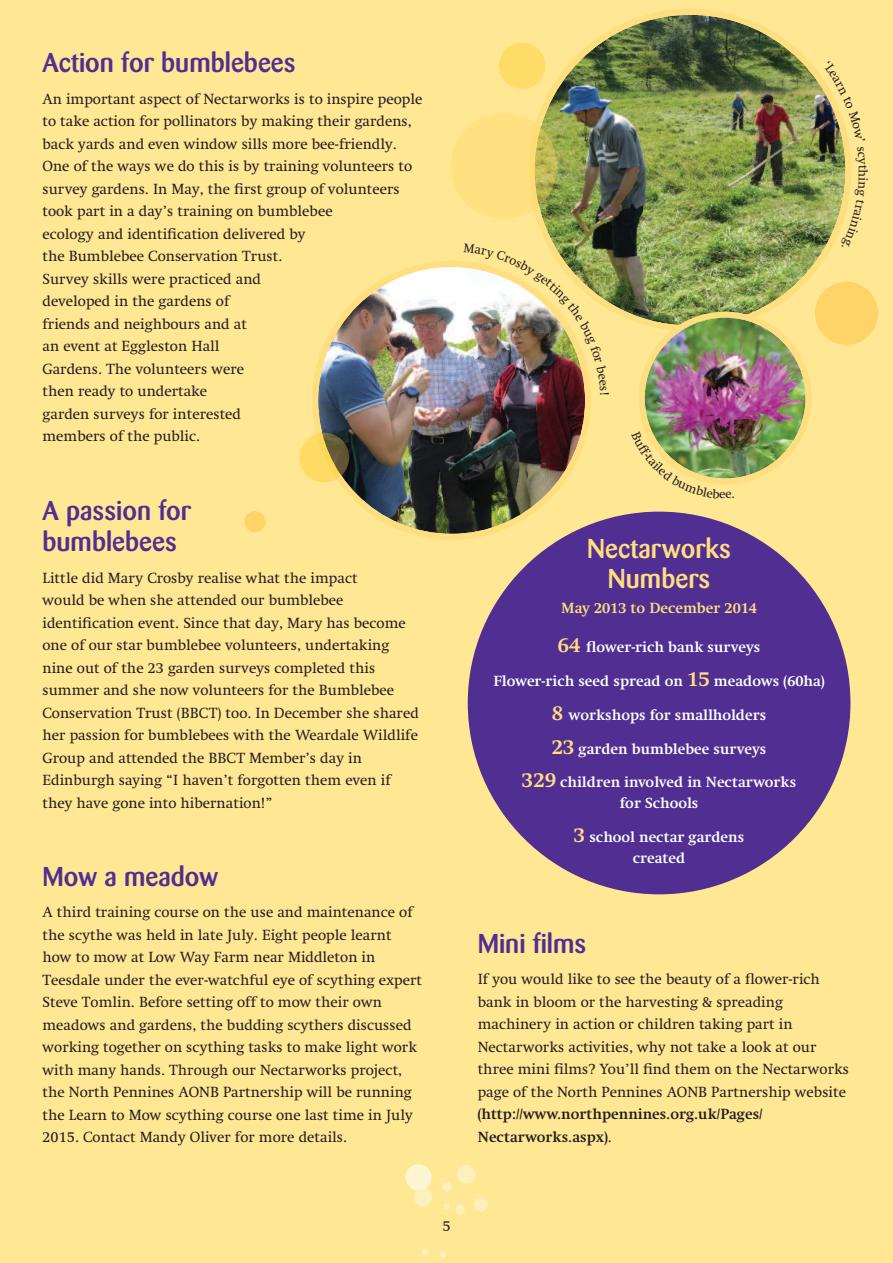
<style>
.page{position:relative;width:893px;height:1263px;background:#ffe794}
.page>*{position:absolute;margin:0;border:0;box-sizing:border-box;transform-origin:0 0}
.t1{font:500 27px/31.5px "Barmeno";color:#502e92}
.t2{font:500 27px/30px "Barmeno";color:#ffde7f;text-align:center}
.t3{font:15px/22.5px "Swift LT Pro";color:#231f20}
.t4{font:700 15px/21px "Swift LT Pro";color:#fff;text-align:center}
.t5{font:700 15px/22.5px "Swift LT Pro";color:#231f20}
.t6{font:700 15px "Swift LT Pro";color:#ffde7f}
.s1{font-size:21px;color:#ffde7f}
.s2{font-weight:400}
</style>
<div class="page">
<svg style="left:440px;top:1251px;width:6px;height:7px"></svg>
<svg style="left:421px;top:1249px;width:7px;height:6px"></svg>
<svg style="left:442px;top:1165px;width:46px;height:49px"></svg>
<svg style="left:405px;top:1164px;width:28px;height:43px"></svg>
<svg style="left:499px;top:43px;width:30px;height:46px"></svg>
<svg style="left:244px;top:511px;width:21px;height:21px"></svg>
<img style="left:529px;top:9px;width:318px;height:311px">
<img style="left:312px;top:261px;width:279px;height:279px">
<svg style="left:451px;top:113px;width:90px;height:106px"></svg>
<img style="left:535px;top:128px;width:22px;height:78px">
<svg style="left:299px;top:433px;width:42px;height:49px"></svg>
<img style="left:322px;top:433px;width:27px;height:43px">
<div style="left:468px;top:512px;width:382px;height:382px;background:#502e92;border-radius:50%"></div>
<img style="left:825px;top:60px;width:26px;height:186px">
<img style="left:463px;top:243px;width:146px;height:151px">
<img style="left:631px;top:282px;width:247px;height:203px">
<h1 class="t1" style="left:43px;top:47px;width:255px">Action for bumblebees</h1>
<p class="t3" style="left:43px;top:89px;width:381px">An important aspect of Nectarworks is to inspire people to take action for pollinators by making their gardens, back yards and even window sills more bee-friendly.<br>One of the ways we do this is by training volunteers to survey gardens. In May, the first group of volunteers took part in a day’s training on bumblebee<br>ecology and identification delivered by<br>the Bumblebee Conservation Trust.<br>Survey skills were practiced and<br>developed in the gardens of<br>friends and neighbours and at<br>an event at Eggleston Hall<br>Gardens. The volunteers were<br>then ready to undertake<br>garden surveys for interested<br>members of the public.</p>
<h1 class="t1" style="left:43px;top:494px;width:150px">A passion for bumblebees</h1>
<p class="t3" style="left:43px;top:568px;width:378px">Little did Mary Crosby realise what the impact<br>would be when she attended our bumblebee identification event. Since that day, Mary has become one of our star bumblebee volunteers, undertaking nine out of the 23 garden surveys completed this summer and she now volunteers for the Bumblebee Conservation Trust (BBCT) too. In December she shared her passion for bumblebees with the Weardale Wildlife Group and attended the BBCT Member’s day in Edinburgh saying “I haven’t forgotten them even if they have gone into hibernation!”</p>
<h1 class="t1" style="left:43px;top:861px;width:177px">Mow a meadow</h1>
<p class="t3" style="left:43px;top:903px;width:381px">A third training course on the use and maintenance of the scythe was held in late July. Eight people learnt how to mow at Low Way Farm near Middleton in Teesdale under the ever-watchful eye of scything expert Steve Tomlin. Before setting off to mow their own meadows and gardens, the budding scythers discussed working together on scything tasks to make light work with many hands. Through our Nectarworks project, the North Pennines AONB Partnership will be running the Learn to Mow scything course one last time in July 2015. Contact Mandy Oliver for more details.</p>
<h1 class="t2" style="left:587px;top:533px;width:145px">Nectarworks<br>Numbers</h1>
<p class="t6" style="left:561px;top:603px;width:197px">May 2013 to December 2014</p>
<p class="t4" style="left:558px;top:638px;width:204px"><span class="s1">64</span> flower-rich bank surveys</p>
<p class="t4" style="left:493px;top:672px;width:333px">Flower-rich seed spread on <span class="s1">15</span> meadows (60ha)</p>
<p class="t4" style="left:552px;top:706px;width:216px"><span class="s1">8</span> workshops for smallholders</p>
<p class="t4" style="left:552px;top:740px;width:216px"><span class="s1">23</span> garden bumblebee surveys</p>
<p class="t4" style="left:522px;top:773px;width:276px"><span class="s1">329</span> children involved in Nectarworks for Schools</p>
<p class="t4" style="left:574px;top:828px;width:172px"><span class="s1">3</span> school nectar gardens created</p>
<h1 class="t1" style="left:478px;top:928px;width:110px">Mini films</h1>
<p class="t3" style="left:478px;top:969px;width:373px">If you would like to see the beauty of a flower-rich bank in bloom or the harvesting &amp; spreading machinery in action or children taking part in Nectarworks activities, why not take a look at our three mini films? You’ll find them on the Nectarworks page of the North Pennines AONB Partnership website</p>
<p class="t5" style="left:478px;top:1104px;width:286px">(http://www.northpennines.org.uk/Pages/<br>Nectarworks.aspx)<span class="s2">.</span></p>
<p class="t3" style="left:442px;top:1216px;width:10px">5</p>
</div>
